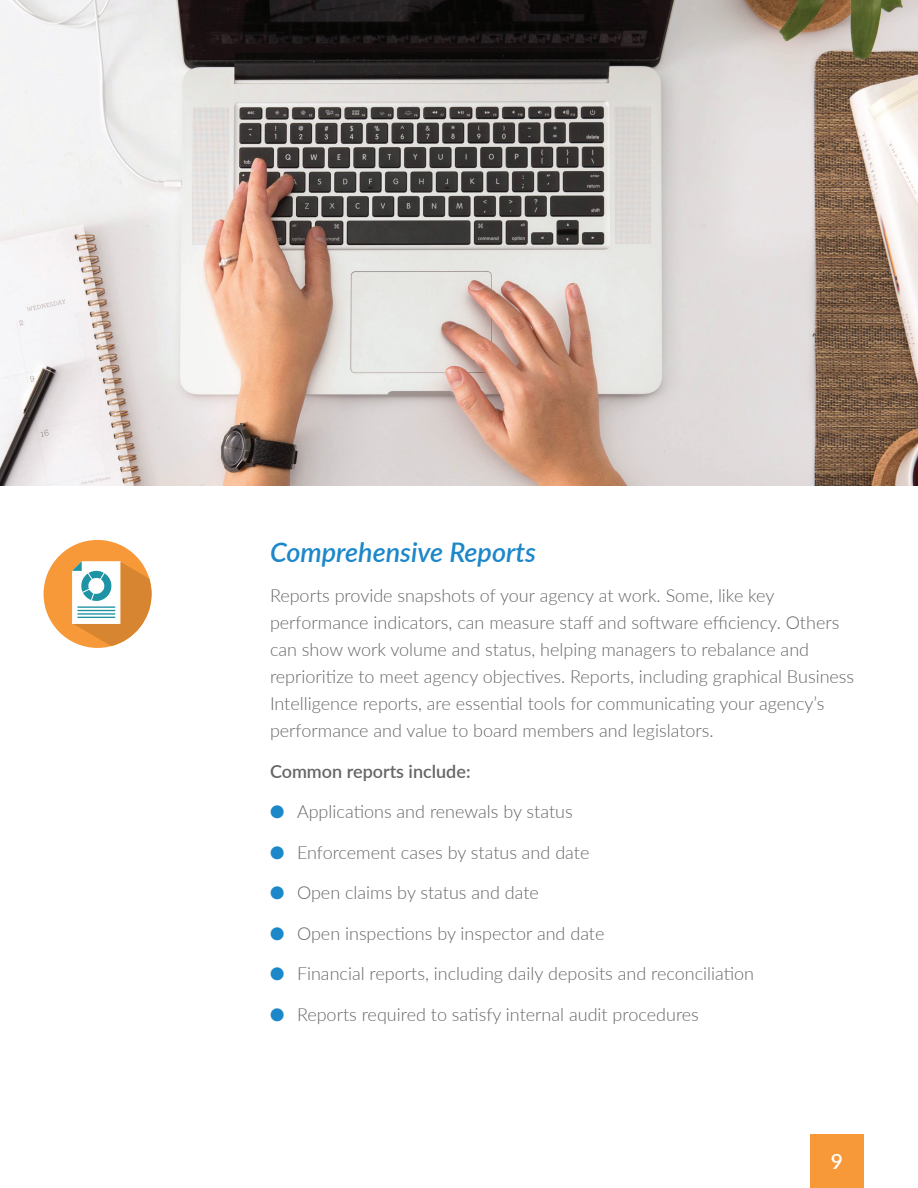
<style>
.page{position:relative;width:918px;height:1188px;background:#fff}
.page>*{position:absolute;margin:0;border:0;box-sizing:border-box;transform-origin:0 0}
.t1{font:italic 600 27px "Lato";color:#1c87c9}
.t2{font:600 21px "Lato";color:#fff}
.t3{font:300 18px/27px "Lato";color:#666}
.t4{font:600 18px "Lato";color:#666}
.s1{color:#1c87c9}
</style>
<div class="page">
<div style="left:44px;top:540px;width:108px;height:108px;background:#f79938;border-radius:50%"></div>
<svg style="left:72px;top:561px;width:80px;height:85px"></svg>
<img style="left:0;top:0;width:918px;height:486px">
<div style="left:810px;top:1134px;width:54px;height:54px;background:#f79938"></div>
<h1 class="t1" style="left:270px;top:532px;width:268px">Comprehensive Reports</h1>
<p class="t3" style="left:270px;top:582px;width:586px">Reports provide snapshots of your agency at work. Some, like key performance indicators, can measure staff and software efficiency. Others can show work volume and status, helping managers to rebalance and reprioritize to meet agency objectives. Reports, including graphical Business Intelligence reports, are essential tools for communicating your agency’s performance and value to board members and legislators.</p>
<p class="t4" style="left:270px;top:758px;width:202px">Common reports include:</p>
<p class="t3" style="left:270px;top:798px;width:304px"><span class="s1">●</span> Applications and renewals by status</p>
<p class="t3" style="left:270px;top:838px;width:321px"><span class="s1">●</span> Enforcement cases by status and date</p>
<p class="t3" style="left:270px;top:879px;width:271px"><span class="s1">●</span> Open claims by status and date</p>
<p class="t3" style="left:270px;top:919px;width:336px"><span class="s1">●</span> Open inspections by inspector and date</p>
<p class="t3" style="left:270px;top:960px;width:486px"><span class="s1">●</span> Financial reports, including daily deposits and reconciliation</p>
<p class="t3" style="left:270px;top:1000px;width:430px"><span class="s1">●</span> Reports required to satisfy internal audit procedures</p>
<p class="t2" style="left:831px;top:1147px;width:14px">9</p>
</div>
